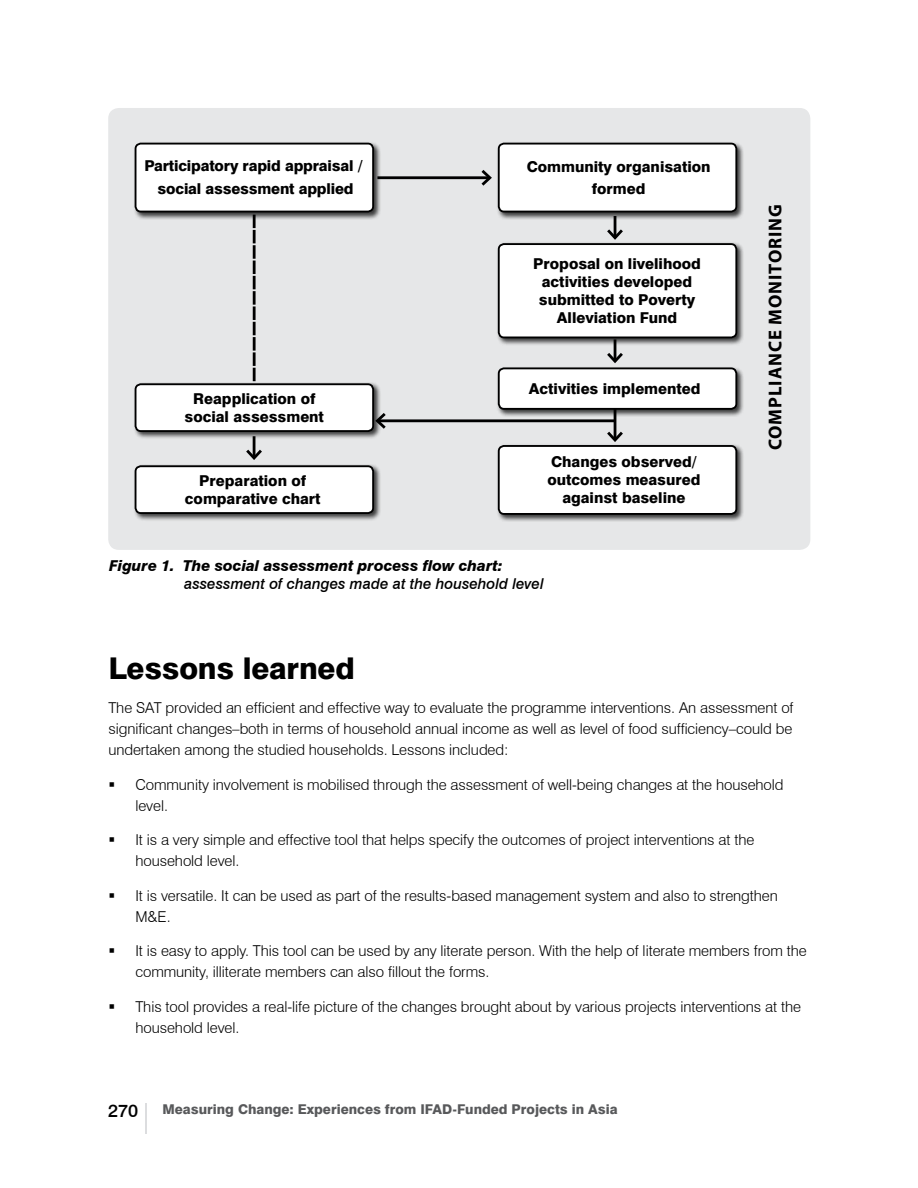
<style>
.page{position:relative;width:918px;height:1188px;background:#fff}
.page>*{position:absolute;margin:0;border:0;box-sizing:border-box;transform-origin:0 0}
.t1{font:800 30px "Swiss 721 BT";letter-spacing:-.005em;color:#000}
.t2{font:700 18.6px "Myriad";letter-spacing:.05em;color:#000}
.t3{font:500 18px "Swiss 721 BT";color:#000}
.t4{font:300 15px/21px "Swiss 721 BT";letter-spacing:-.005em;color:#000}
.t5{font:800 15px/18px "Swiss 721 BT";color:#000;text-align:center}
.t6{font:italic 800 15px "Swiss 721 BT";letter-spacing:-.005em;color:#000}
.t7{font:italic 500 15px "Swiss 721 BT";color:#000}
.t8{font:800 13.5px "Swiss 721 BT";color:#58595b}
</style>
<div class="page">
<hr style="left:145px;top:1104px;width:2px;height:30px;background:#dcdddf">
<div style="left:108px;top:108px;width:702px;height:442px;background:#e6e7e8;border-radius:11px"></div>
<div style="left:133px;top:141px;width:248px;height:79px;background:#000;opacity:.75"></div>
<div style="left:136px;top:144px;width:237px;height:68px;background:#fff;border-radius:5px"></div>
<div style="left:135px;top:143px;width:239px;height:69px;border:2px solid #000;border-radius:5px"></div>
<div style="left:133px;top:382px;width:248px;height:57px;background:#000;opacity:.75"></div>
<div style="left:136px;top:384px;width:237px;height:47px;background:#fff;border-radius:5px"></div>
<div style="left:135px;top:383px;width:239px;height:49px;border:2px solid #000;border-radius:5px"></div>
<div style="left:133px;top:464px;width:248px;height:57px;background:#000;opacity:.75"></div>
<div style="left:136px;top:466px;width:237px;height:47px;background:#fff;border-radius:5px"></div>
<div style="left:135px;top:465px;width:239px;height:49px;border:2px solid #000;border-radius:5px"></div>
<div style="left:496px;top:141px;width:249px;height:79px;background:#000;opacity:.75"></div>
<div style="left:499px;top:144px;width:237px;height:68px;background:#fff;border-radius:5px"></div>
<div style="left:498px;top:143px;width:239px;height:69px;border:2px solid #000;border-radius:5px"></div>
<div style="left:496px;top:443px;width:249px;height:79px;background:#000;opacity:.75"></div>
<div style="left:499px;top:446px;width:237px;height:68px;background:#fff;border-radius:5px"></div>
<div style="left:498px;top:445px;width:239px;height:70px;border:2px solid #000;border-radius:5px"></div>
<div style="left:496px;top:241px;width:249px;height:105px;background:#000;opacity:.75"></div>
<div style="left:499px;top:244px;width:237px;height:93px;background:#fff;border-radius:5px"></div>
<div style="left:498px;top:243px;width:239px;height:95px;border:2px solid #000;border-radius:5px"></div>
<div style="left:496px;top:366px;width:249px;height:51px;background:#000;opacity:.75"></div>
<div style="left:499px;top:368px;width:237px;height:41px;background:#fff;border-radius:5px"></div>
<div style="left:498px;top:367px;width:239px;height:43px;border:2px solid #000;border-radius:5px"></div>
<hr style="left:377px;top:176px;width:113px;height:3px;background:#000">
<svg style="left:479px;top:170px;width:13px;height:16px"></svg>
<hr style="left:377px;top:419px;width:238px;height:3px;background:#000">
<svg style="left:373px;top:410px;width:16px;height:22px"></svg>
<hr style="left:614px;top:216px;width:2px;height:22px;background:#000">
<svg style="left:604px;top:226px;width:22px;height:16px"></svg>
<hr style="left:614px;top:339px;width:2px;height:22px;background:#000">
<svg style="left:607px;top:350px;width:16px;height:14px"></svg>
<hr style="left:253px;top:436px;width:2px;height:22px;background:#000">
<svg style="left:246px;top:447px;width:16px;height:13px"></svg>
<hr style="left:614px;top:409px;width:2px;height:31px;background:#000">
<svg style="left:604px;top:429px;width:22px;height:15px"></svg>
<svg style="left:253px;top:215px;width:3px;height:166px"></svg>
<p class="t5" style="left:144px;top:155px;width:220px;line-height:22.4px">Participatory rapid appraisal / social assessment applied</p>
<p class="t5" style="left:527px;top:155px;width:185px;line-height:22.4px">Community organisation formed</p>
<p class="t5" style="left:185px;top:389px;width:141px">Reapplication of social assessment</p>
<p class="t5" style="left:185px;top:471px;width:137px">Preparation of comparative chart</p>
<p class="t5" style="left:533px;top:255px;width:169px">Proposal on livelihood activities developed submitted to Poverty<br>Alleviation Fund</p>
<p class="t5" style="left:529px;top:379px;width:173px">Activities implemented</p>
<p class="t5" style="left:547px;top:453px;width:155px">Changes observed/ outcomes measured against baseline</p>
<p class="t6" style="left:109px;top:557px;width:395px">Figure 1. The social assessment process flow chart:</p>
<p class="t7" style="left:184px;top:575px;width:361px">assessment of changes made at the household level</p>
<p class="t2" style="left:766px;top:450px;width:248px;rotate:-90deg">COMPLIANCE MONITORING</p>
<h1 class="t1" style="left:108px;top:650px;width:248px">Lessons learned</h1>
<p class="t4" style="left:108px;top:697px;width:687px;text-align:justify">The SAT provided an efficient and effective way to evaluate the programme interventions. An assessment of significant changes–both in terms of household annual income as well as level of food sufficiency–could be undertaken among the studied households. Lessons included:</p>
<p class="t4" style="left:135px;top:774px;width:650px">Community involvement is mobilised through the assessment of well-being changes at the household level.</p>
<p class="t4" style="left:135px;top:829px;width:620px">It is a very simple and effective tool that helps specify the outcomes of project interventions at the household level.</p>
<p class="t4" style="left:135px;top:885px;width:644px">It is versatile. It can be used as part of the results-based management system and also to strengthen<br>M&amp;E.</p>
<p class="t4" style="left:135px;top:940px;width:673px">It is easy to apply. This tool can be used by any literate person. With the help of literate members from the community, illiterate members can also fillout the forms.</p>
<p class="t4" style="left:135px;top:996px;width:667px">This tool provides a real-life picture of the changes brought about by various projects interventions at the household level.</p>
<p class="t3" style="left:108px;top:1100px;width:32px">270</p>
<p class="t8" style="left:162px;top:1101px;width:457px">Measuring Change: Experiences from IFAD-Funded Projects in Asia</p>
</div>
